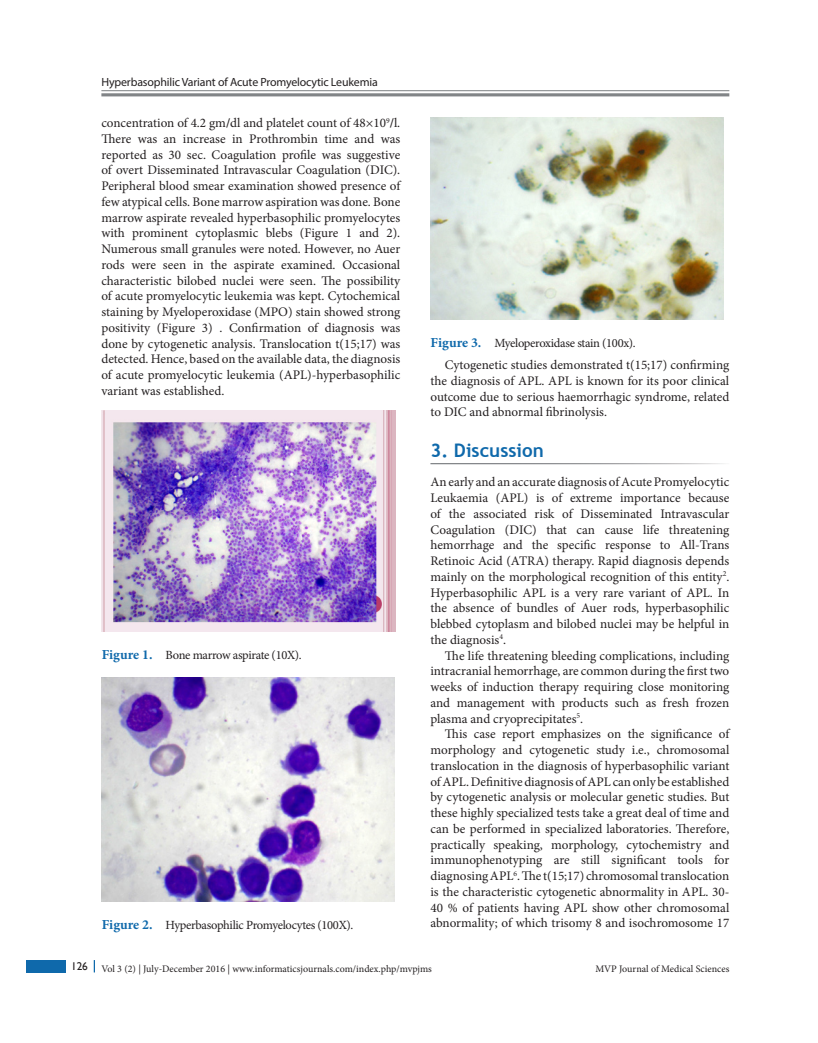
<style>
.page{position:relative;width:818px;height:1043px;background:#fff}
.page>*{position:absolute;margin:0;border:0;box-sizing:border-box;transform-origin:0 0}
.Body_Head{font:700 18.75px "Trebuchet MS";color:#0f69ab}
.Body_Text{font:13.12px/15.8px "Minion Pro";color:#231f20;text-align:justify}
.Body_Text_Ind_L{font:13.12px/15.8px "Minion Pro";letter-spacing:-.005em;color:#231f20;text-align:justify}
.Body_Text_Ind_F{font:13.12px/15.8px "Minion Pro";letter-spacing:-.005em;color:#231f20;text-align:justify}
.t1{font:12.5px "Minion Pro";letter-spacing:-.025em;color:#231f20}
.t2{font:11.88px "Myriad Pro";letter-spacing:-.015em;color:#231f20}
.t3{font:10px "Minion Pro";color:#231f20}
.s1{font-weight:700}
.s2{font-weight:700;font-size:13.75px;color:#0f69ab}
</style>
<div class="page">
<div style="left:26px;top:960px;width:39px;height:12px;background:#0f69ab"></div>
<svg style="left:94px;top:960px;width:1px;height:12px"></svg>
<hr style="left:101px;top:90px;width:628px;height:1px;background:#818487">
<hr style="left:101px;top:93px;width:628px;height:3px;background:#818487">
<img style="left:101px;top:410px;width:294px;height:221px">
<img style="left:101px;top:677px;width:293px;height:224px">
<img style="left:430px;top:117px;width:293px;height:203px">
<p class="t2" style="left:101px;top:75px;width:278px">Hyperbasophilic Variant of Acute Promyelocytic Leukemia</p>
<p class="Body_Text" style="left:101px;top:115px;width:300px">concentration of 4.2 gm<span class="s1">/</span>dl and platelet count of 48×10<sup>9</sup><span class="s1">/</span>l.<br>There was an increase in Prothrombin time and was reported as 30 sec. Coagulation profile was suggestive of overt Disseminated Intravascular Coagulation (DIC).<br>Peripheral blood smear examination showed presence of few atypical cells. Bone marrow aspiration was done. Bone marrow aspirate revealed hyperbasophilic promyelocytes with prominent cytoplasmic blebs (Figure 1 and 2).<br>Numerous small granules were noted. However, no Auer rods were seen in the aspirate examined. Occasional characteristic bilobed nuclei were seen. The possibility of acute promyelocytic leukemia was kept. Cytochemical staining by Myeloperoxidase (MPO) stain showed strong positivity (Figure 3) . Confirmation of diagnosis was done by cytogenetic analysis. Translocation t(15;17) was detected. Hence, based on the available data, the diagnosis of acute promyelocytic leukemia (APL)-hyperbasophilic variant was established.</p>
<p class="t1" style="left:102px;top:647px;width:201px"><span class="s2">Figure 1.</span> Bone marrow aspirate (10X).</p>
<p class="t1" style="left:102px;top:917px;width:253px"><span class="s2">Figure 2.</span> Hyperbasophilic Promyelocytes (100X).</p>
<p class="t1" style="left:430px;top:335px;width:207px"><span class="s2">Figure 3.</span> Myeloperoxidase stain (100x).</p>
<p class="Body_Text_Ind_L" style="left:430px;top:357px;width:300px;text-indent:15px">Cytogenetic studies demonstrated t(15;17) confirming the diagnosis of APL. APL is known for its poor clinical outcome due to serious haemorrhagic syndrome, related to DIC and abnormal fibrinolysis.</p>
<p class="Body_Head" style="left:430px;top:438px;width:115px">3. Discussion</p>
<p class="Body_Text" style="left:430px;top:474px;width:300px">An early and an accurate diagnosis of Acute Promyelocytic Leukaemia (APL) is of extreme importance because of the associated risk of Disseminated Intravascular Coagulation (DIC) that can cause life threatening hemorrhage and the specific response to All-Trans Retinoic Acid (ATRA) therapy. Rapid diagnosis depends mainly on the morphological recognition of this entity<sup>2</sup>.<br>Hyperbasophilic APL is a very rare variant of APL. In the absence of bundles of Auer rods, hyperbasophilic blebbed cytoplasm and bilobed nuclei may be helpful in the diagnosis<sup>4</sup>.</p>
<p class="Body_Text_Ind_F" style="left:430px;top:647px;width:300px;text-indent:15px">The life threatening bleeding complications, including intracranial hemorrhage, are common during the first two weeks of induction therapy requiring close monitoring and management with products such as fresh frozen plasma and cryoprecipitates<sup>5</sup>.</p>
<p class="Body_Text_Ind_L" style="left:430px;top:726px;width:300px;text-indent:15px">This case report emphasizes on the significance of morphology and cytogenetic study i.e., chromosomal translocation in the diagnosis of hyperbasophilic variant of APL. Definitive diagnosis of APL can only be established by cytogenetic analysis or molecular genetic studies. But these highly specialized tests take a great deal of time and can be performed in specialized laboratories. Therefore, practically speaking, morphology, cytochemistry and immunophenotyping are still significant tools for diagnosing APL<sup>6</sup>. The t(15;17) chromosomal translocation is the characteristic cytogenetic abnormality in APL. 30- 40 % of patients having APL show other chromosomal abnormality; of which trisomy 8 and isochromosome 17</p>
<p class="t3" style="left:71px;top:962px;width:362px"><sup>126</sup> Vol 3 (2) | July-December 2016 | www.informaticsjournals.com/index.php/mvpjms</p>
<p class="t3" style="left:595px;top:962px;width:135px">MVP Journal of Medical Sciences</p>
</div>
